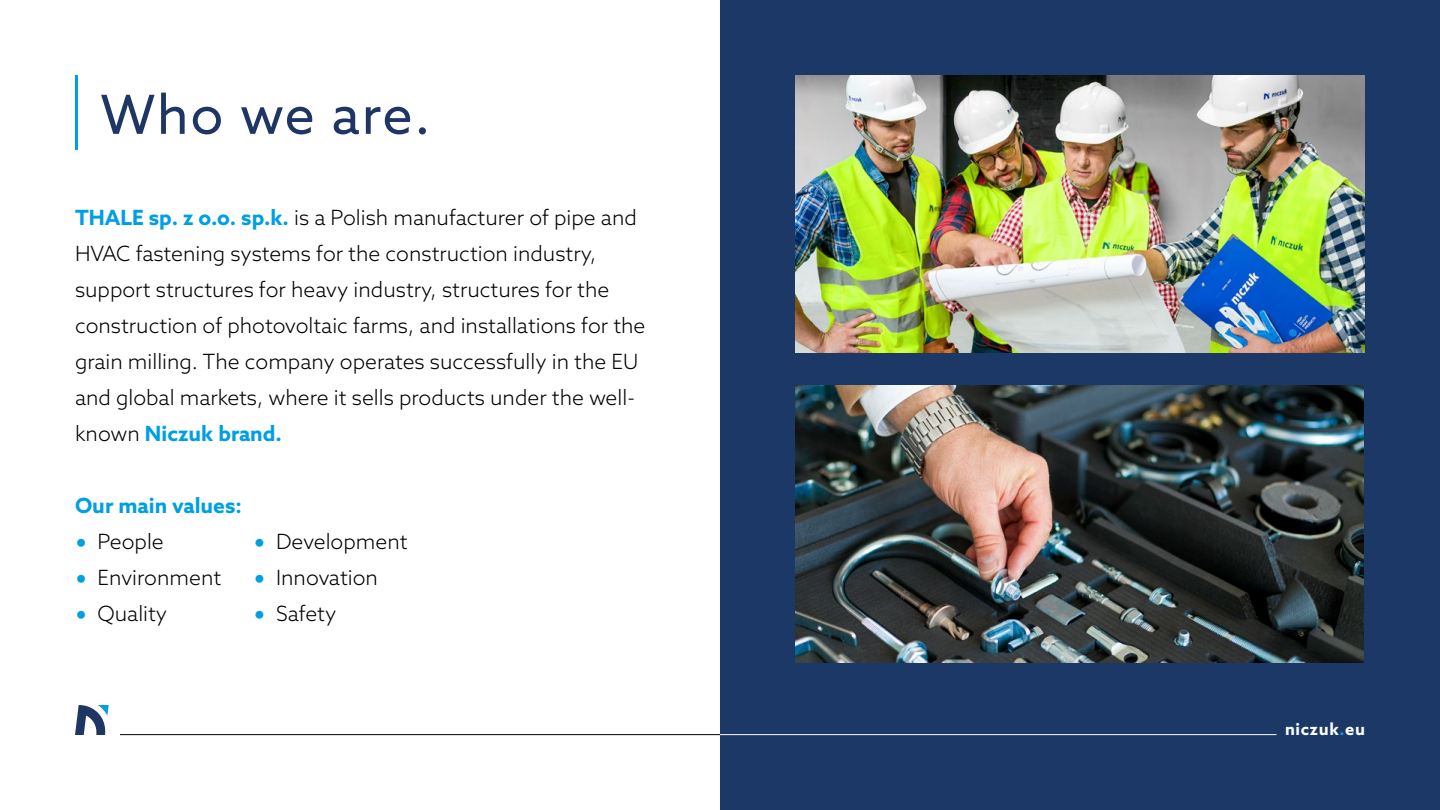
<style>
.page{position:relative;width:1440px;height:810px;background:#fff}
.page>*{position:absolute;margin:0;border:0;box-sizing:border-box;transform-origin:0 0}
.t1{font:54px "Azo Sans";letter-spacing:.03em;color:#1f3664}
.t2{font:300 21px/36px "Azo Sans";color:#000}
.t3{font:700 21px "Azo Sans";color:#009fe3}
.t4{font:700 16.5px "Azo Sans";letter-spacing:.04em;color:#fff}
.s1{font-weight:700;color:#009fe3}
.s2{font-family:"Lato";font-weight:400;color:#009fe3}
.s3{color:#009fe3}
</style>
<div class="page">
<div style="left:720px;top:0;width:720px;height:810px;background:#1c3866"></div>
<hr style="left:75px;top:75px;width:3px;height:75px;background:#009fe3">
<hr style="left:120px;top:734px;width:600px;height:1px;background:#000">
<svg style="left:75px;top:705px;width:34px;height:30px"></svg>
<hr style="left:720px;top:734px;width:556px;height:1px;background:#fff">
<img style="left:795px;top:75px;width:570px;height:277px">
<img style="left:795px;top:386px;width:569px;height:277px">
<h1 class="t1" style="left:100px;top:79px;width:331px">Who we are.</h1>
<p class="t2" style="left:75px;top:199px;width:572px"><span class="s1">THALE sp. z o.o. sp.k.</span> is a Polish manufacturer of pipe and HVAC fastening systems for the construction industry, support structures for heavy industry, structures for the construction of photovoltaic farms, and installations for the grain milling. The company operates successfully in the EU and global markets, where it sells products under the well&shy;known <span class="s1">Niczuk brand.</span></p>
<p class="t3" style="left:75px;top:492px;width:168px">Our main values:</p>
<p class="t2" style="left:75px;top:523px;width:90px"><span class="s2">•</span> People</p>
<p class="t2" style="left:75px;top:559px;width:148px"><span class="s2">•</span> Environment</p>
<p class="t2" style="left:75px;top:595px;width:94px"><span class="s2">•</span> Quality</p>
<p class="t2" style="left:254px;top:523px;width:155px"><span class="s2">•</span> Development</p>
<p class="t2" style="left:254px;top:559px;width:126px"><span class="s2">•</span> Innovation</p>
<p class="t2" style="left:254px;top:595px;width:84px"><span class="s2">•</span> Safety</p>
<p class="t4" style="left:1285px;top:718px;width:81px">niczuk<span class="s3">.</span>eu</p>
</div>
